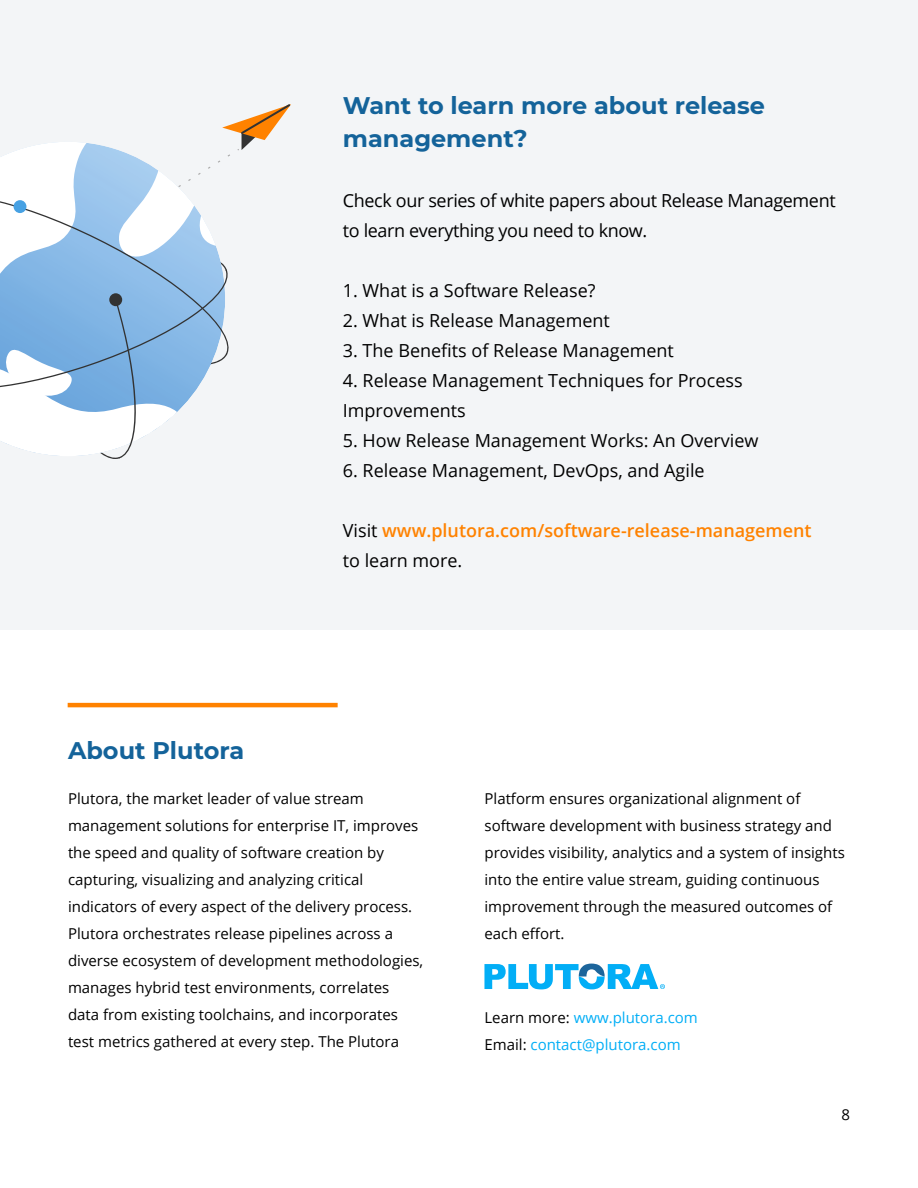
<style>
.page{position:relative;width:918px;height:1188px;background:#fff}
.page>*{position:absolute;margin:0;border:0;box-sizing:border-box;transform-origin:0 0}
.t1{font:700 24px/33px "Montserrat";color:#14639a}
.t2{font:18px/30px "Open Sans";color:#000}
.t3{font:18px/30px "Open Sans";letter-spacing:-.02em;color:#000}
.t4{font:600 18px/30px "Open Sans";color:#ff8200}
.t5{font:15px/27px "Open Sans";color:#000}
.t6{font:15px/27px "Open Sans";color:#02aef6}
.s1{font-weight:400;color:#000}
.s2{color:#000}
</style>
<div class="page">
<svg style="left:484px;top:964px;width:181px;height:25px"></svg>
<hr style="left:68px;top:703px;width:270px;height:4px;background:#ff8200">
<div style="left:0;top:0;width:918px;height:629px;background:#f3f5f7"></div>
<svg style="left:0;top:104px;width:291px;height:355px"></svg>
<h1 class="t1" style="left:343px;top:91px;width:424px">Want to learn more about release management?</h1>
<p class="t3" style="left:343px;top:187px;width:494px">Check our series of white papers about Release Management to learn everything you need to know.</p>
<p class="t2" style="left:343px;top:277px;width:254px">1. What is a Software Release?</p>
<p class="t2" style="left:343px;top:308px;width:269px">2. What is Release Management</p>
<p class="t2" style="left:343px;top:335px;width:333px">3. The Benefits of Release Management</p>
<p class="t2" style="left:343px;top:368px;width:401px">4. Release Management Techniques for Process<br>Improvements</p>
<p class="t2" style="left:343px;top:428px;width:417px">5. How Release Management Works: An Overview</p>
<p class="t2" style="left:343px;top:458px;width:363px">6. Release Management, DevOps, and Agile</p>
<h1 class="t1" style="left:68px;top:736px;width:178px">About Plutora</h1>
<p class="t4" style="left:343px;top:518px;width:470px"><span class="s1">Visit</span> www.plutora.com/software-release-management <span class="s1">to learn more.</span></p>
<p class="t5" style="left:68px;top:787px;width:357px">Plutora, the market leader of value stream management solutions for enterprise IT, improves the speed and quality of software creation by capturing, visualizing and analyzing critical indicators of every aspect of the delivery process.<br>Plutora orchestrates release pipelines across a diverse ecosystem of development methodologies, manages hybrid test environments, correlates data from existing toolchains, and incorporates test metrics gathered at every step. The Plutora</p>
<p class="t5" style="left:485px;top:787px;width:362px">Platform ensures organizational alignment of software development with business strategy and provides visibility, analytics and a system of insights into the entire value stream, guiding continuous improvement through the measured outcomes of each effort.</p>
<p class="t6" style="left:484px;top:1005px;width:215px"><span class="s2">Learn more:</span> www.plutora.com<br><span class="s2">Email:</span> contact@plutora.com</p>
<p class="t5" style="left:841px;top:1103px;width:10px">8</p>
</div>
